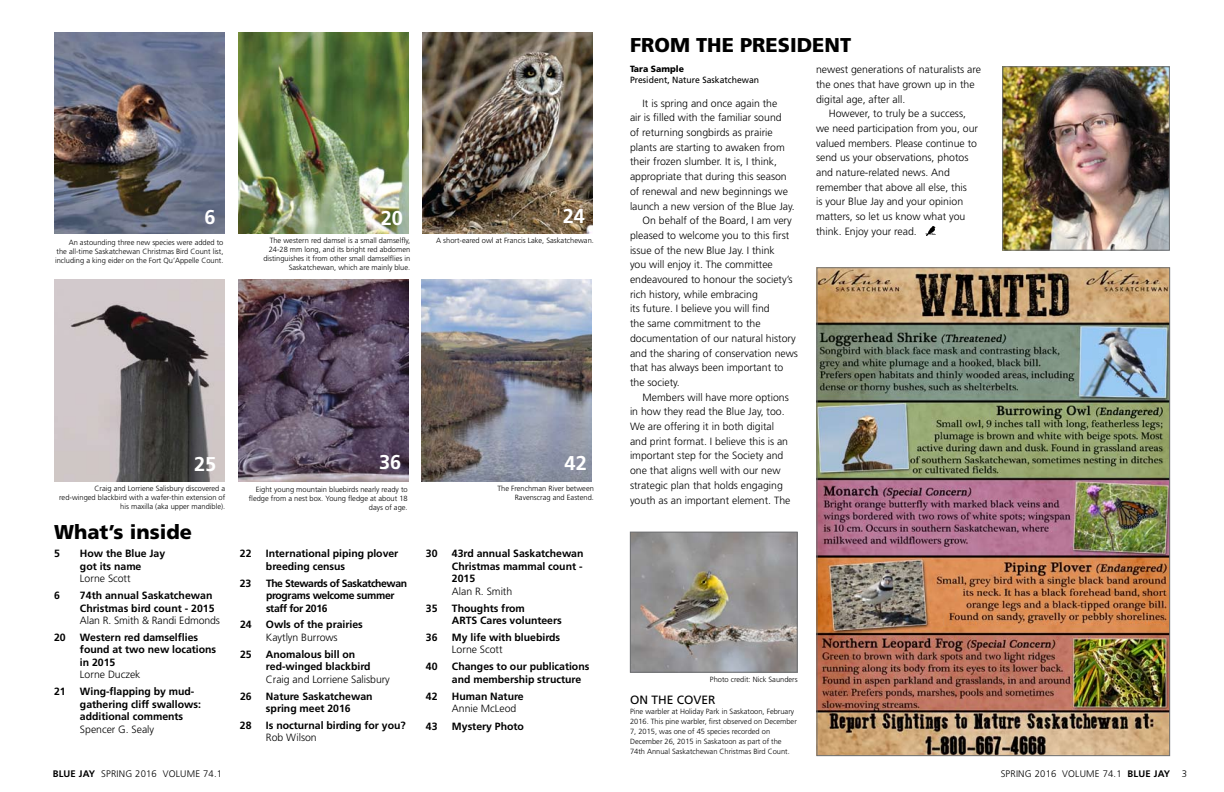
<style>
.page{position:relative;width:1224px;height:792px;background:#fff}
.page>*{position:absolute;margin:0;border:0;box-sizing:border-box;transform-origin:0 0}
.t1{font:900 20px "Frutiger";color:#000}
.t2{font:700 20px "Frutiger";color:#fff}
.t3{font:12px "Frutiger";color:#000}
.t4{font:300 10.5px/14.7px "Frutiger";color:#000}
.t5{font:700 10.5px/12.5px "Frutiger";letter-spacing:-.005em;color:#000}
.t6{font:700 10.5px/12.5px "Frutiger";letter-spacing:-.04em;color:#000}
.t7{font:300 9.5px "Frutiger";letter-spacing:.02em;color:#000}
.t8{font:9px "Frutiger";color:#000;scale:.96 1}
.t9{font:900 9px "Frutiger";color:#000;scale:.96 1}
.t10{font:300 7.5px/9px "Frutiger";color:#000;text-align:right}
.s1{font-weight:700}
</style>
<div class="page">
<img style="left:1004px;top:68px;width:164px;height:181px">
<div style="left:1002px;top:66px;width:168px;height:185px;border:1px solid #6d6f71"></div>
<svg style="left:926px;top:226px;width:9px;height:10px"></svg>
<img style="left:54px;top:32px;width:170px;height:201px">
<img style="left:238px;top:280px;width:170px;height:201px">
<img style="left:54px;top:280px;width:170px;height:201px">
<img style="left:423px;top:32px;width:170px;height:201px">
<img style="left:238px;top:32px;width:170px;height:201px">
<img style="left:422px;top:280px;width:170px;height:201px">
<img style="left:632px;top:534px;width:164px;height:137px">
<div style="left:630px;top:532px;width:168px;height:141px;border:1px solid #6d6f71"></div>
<img style="left:819px;top:269px;width:349px;height:485px">
<h1 class="t2" style="left:204px;top:205px;width:13px">6</h1>
<p class="t10" style="left:55px;top:238px;width:170px;text-align:justify;text-indent:14px">An astounding three new species were added to the all-time Saskatchewan Christmas Bird Count list, including a king eider on the Fort Qu’Appelle Count.</p>
<h1 class="t2" style="left:381px;top:206px;width:24px">20</h1>
<p class="t10" style="left:263px;top:236px;width:148px">The western red damsel is a small damselfly, 24-28 mm long, and its bright red abdomen distinguishes it from other small damselflies in Saskatchewan, which are mainly blue.</p>
<h1 class="t2" style="left:563px;top:204px;width:24px">24</h1>
<p class="t10" style="left:436px;top:236px;width:159px">A short-eared owl at Francis Lake, Saskatchewan.</p>
<h1 class="t2" style="left:194px;top:452px;width:24px">25</h1>
<p class="t10" style="left:59px;top:484px;width:168px">Craig and Lorriene Salisbury discovered a red-winged blackbird with a wafer-thin extension of his maxilla (aka upper mandible).</p>
<h1 class="t1" style="left:54px;top:520px;width:140px">What’s inside</h1>
<p class="t5" style="left:54px;top:547px;width:7px">5</p>
<p class="t5" style="left:80px;top:547px;width:87px">How the Blue Jay got its name</p>
<p class="t4" style="left:80px;top:571px;width:52px">Lorne Scott</p>
<p class="t5" style="left:54px;top:589px;width:7px">6</p>
<p class="t5" style="left:80px;top:589px;width:136px">74th annual Saskatchewan<br>Christmas bird count - 2015</p>
<p class="t4" style="left:80px;top:613px;width:142px">Alan R. Smith &amp; Randi Edmonds</p>
<p class="t5" style="left:54px;top:631px;width:13px">20</p>
<p class="t5" style="left:80px;top:631px;width:138px">Western red damselflies found at two new locations in 2015</p>
<p class="t4" style="left:80px;top:667px;width:62px">Lorne Duczek</p>
<p class="t5" style="left:54px;top:685px;width:13px">21</p>
<p class="t5" style="left:80px;top:685px;width:122px">Wing-flapping by mud&shy;gathering cliff swallows: additional comments</p>
<p class="t4" style="left:80px;top:722px;width:76px">Spencer G. Sealy</p>
<h1 class="t2" style="left:379px;top:450px;width:24px">36</h1>
<p class="t10" style="left:249px;top:485px;width:160px">Eight young mountain bluebirds nearly ready to fledge from a nest box. Young fledge at about 18 days of age.</p>
<p class="t5" style="left:240px;top:547px;width:17px">22 I</p>
<p class="t5" style="left:266px;top:547px;width:134px">nternational piping plover breeding census</p>
<p class="t5" style="left:240px;top:577px;width:13px">23</p>
<p class="t6" style="left:266px;top:577px;width:143px">The Stewards of Saskatchewan programs welcome summer staff for 2016</p>
<p class="t5" style="left:240px;top:618px;width:20px">24 O</p>
<p class="t5" style="left:274px;top:618px;width:90px">wls of the prairies</p>
<p class="t4" style="left:266px;top:630px;width:73px">Kaytlyn Burrows</p>
<p class="t5" style="left:240px;top:648px;width:13px">25</p>
<p class="t5" style="left:266px;top:648px;width:106px">Anomalous bill on red-winged blackbird</p>
<p class="t4" style="left:266px;top:672px;width:125px">Craig and Lorriene Salisbury</p>
<p class="t5" style="left:240px;top:690px;width:20px">26 N</p>
<p class="t5" style="left:266px;top:690px;width:108px;text-indent:8px">ature Saskatchewan spring meet 2016</p>
<p class="t5" style="left:240px;top:719px;width:167px">28 Is nocturnal birding for you?</p>
<p class="t4" style="left:266px;top:730px;width:52px">Rob Wilson</p>
<h1 class="t2" style="left:565px;top:452px;width:24px">42</h1>
<p class="t10" style="left:497px;top:484px;width:98px">The Frenchman River between<br>Ravenscrag and Eastend.</p>
<p class="t5" style="left:426px;top:547px;width:13px">30</p>
<p class="t5" style="left:452px;top:547px;width:133px;text-align:justify">43rd annual Saskatchewan Christmas mammal count - 2015</p>
<p class="t4" style="left:452px;top:584px;width:62px">Alan R. Smith</p>
<p class="t5" style="left:426px;top:602px;width:13px">35</p>
<p class="t5" style="left:452px;top:602px;width:111px">Thoughts from<br>ARTS Cares volunteers</p>
<p class="t5" style="left:426px;top:631px;width:21px">36 M</p>
<p class="t5" style="left:462px;top:631px;width:100px">y life with bluebirds</p>
<p class="t4" style="left:452px;top:642px;width:52px">Lorne Scott</p>
<p class="t5" style="left:426px;top:660px;width:13px">40</p>
<p class="t5" style="left:452px;top:660px;width:139px">Changes to our publications and membership structure</p>
<p class="t5" style="left:426px;top:690px;width:13px">42</p>
<p class="t5" style="left:452px;top:690px;width:73px">Human Nature</p>
<p class="t4" style="left:452px;top:701px;width:66px">Annie McLeod</p>
<p class="t5" style="left:426px;top:720px;width:21px">43 M</p>
<p class="t5" style="left:462px;top:720px;width:64px">ystery Photo</p>
<h1 class="t1" style="left:630px;top:32px;width:220px">From the President</h1>
<p class="t9" style="left:630px;top:63px;width:58px">Tara Sample</p>
<p class="t8" style="left:630px;top:75px;width:136px">President, Nature Saskatchewan</p>
<p class="t4" style="left:643px;top:96px;width:136px">It is spring and once again the</p>
<p class="t4" style="left:630px;top:110px;width:153px">air is filled with the familiar sound</p>
<p class="t4" style="left:630px;top:125px;width:144px">of returning songbirds as prairie</p>
<p class="t4" style="left:630px;top:140px;width:156px">plants are starting to awaken from</p>
<p class="t4" style="left:630px;top:154px;width:149px">their frozen slumber. It is, I think,</p>
<p class="t4" style="left:630px;top:169px;width:158px">appropriate that during this season</p>
<p class="t4" style="left:630px;top:184px;width:159px">of renewal and new beginnings we</p>
<p class="t4" style="left:630px;top:199px;width:166px">launch a new version of the Blue Jay.</p>
<p class="t4" style="left:643px;top:213px;width:151px">On behalf of the Board, I am very</p>
<p class="t4" style="left:630px;top:228px;width:161px">pleased to welcome you to this first</p>
<p class="t4" style="left:630px;top:243px;width:146px">issue of the new Blue Jay. I think</p>
<p class="t4" style="left:630px;top:257px;width:144px">you will enjoy it. The committee</p>
<p class="t4" style="left:630px;top:272px;width:164px">endeavoured to honour the society’s</p>
<p class="t4" style="left:630px;top:287px;width:129px">rich history, while embracing</p>
<p class="t4" style="left:630px;top:301px;width:141px">its future. I believe you will find</p>
<p class="t4" style="left:630px;top:316px;width:132px">the same commitment to the</p>
<p class="t4" style="left:630px;top:331px;width:167px">documentation of our natural history</p>
<p class="t4" style="left:630px;top:346px;width:170px">and the sharing of conservation news</p>
<p class="t4" style="left:630px;top:360px;width:155px">that has always been important to</p>
<p class="t4" style="left:630px;top:375px;width:51px">the society.</p>
<p class="t4" style="left:643px;top:390px;width:148px">Members will have more options</p>
<p class="t4" style="left:630px;top:404px;width:156px">in how they read the Blue Jay, too.</p>
<p class="t4" style="left:630px;top:419px;width:146px">We are offering it in both digital</p>
<p class="t4" style="left:630px;top:434px;width:160px">and print format. I believe this is an</p>
<p class="t4" style="left:630px;top:448px;width:155px">important step for the Society and</p>
<p class="t4" style="left:630px;top:463px;width:152px">one that aligns well with our new</p>
<p class="t4" style="left:630px;top:478px;width:154px">strategic plan that holds engaging</p>
<p class="t4" style="left:630px;top:493px;width:162px">youth as an important element. The</p>
<p class="t4" style="left:816px;top:62px;width:166px">newest generations of naturalists are the ones that have grown up in the digital age, after all.</p>
<p class="t4" style="left:816px;top:106px;width:164px;text-indent:13px">However, to truly be a success, we need participation from you, our valued members. Please continue to send us your observations, photos and nature-related news. And remember that above all else, this<br>is your Blue Jay and your opinion matters, so let us know what you think. Enjoy your read.</p>
<p class="t10" style="left:710px;top:674px;width:89px">Photo credit: Nick Saunders</p>
<p class="t3" style="left:630px;top:692px;width:87px">on the cover</p>
<p class="t10" style="left:630px;top:706px;width:168px;line-height:10px;text-align:left">Pine warbler at Holiday Park in Saskatoon, February 2016. This pine warbler, first observed on December 7, 2015, was one of 45 species recorded on December 26, 2015 in Saskatoon as part of the 74th Annual Saskatchewan Christmas Bird Count.</p>
<p class="t7" style="left:53px;top:769px;width:171px"><span class="s1">BLUE JAY</span> Spring 2016 volume 74.1</p>
<p class="t7" style="left:1001px;top:768px;width:188px">Spring 2016 volume 74.1 <span class="s1">BLUE JAY</span> 3</p>
</div>
